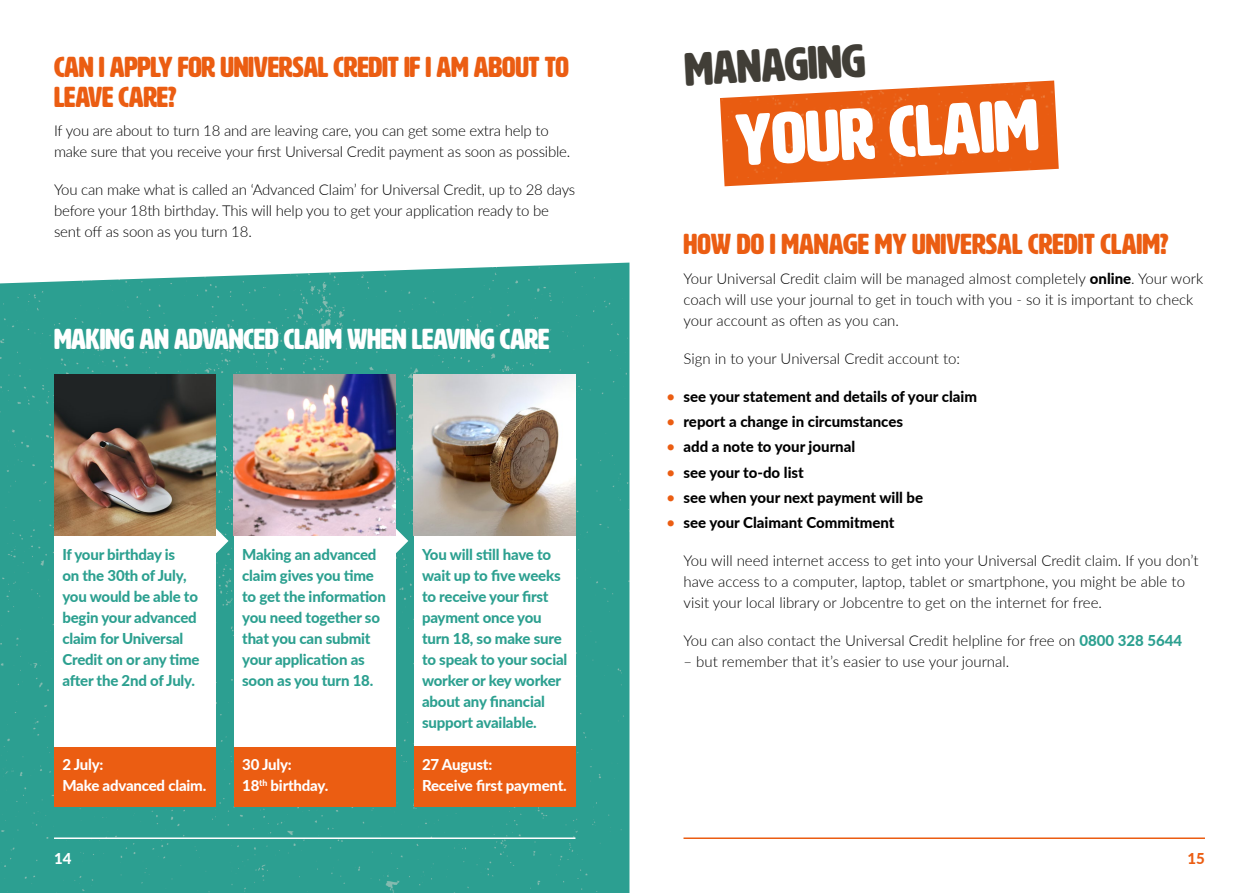
<style>
.page{position:relative;width:1259px;height:893px;background:#fff}
.page>*{position:absolute;margin:0;border:0;box-sizing:border-box;transform-origin:0 0}
.t1{font:72px "HWT Artz";color:#fff}
.t2{font:46.2px "HWT Artz";color:#413e37}
.t3{font:28.5px/30px "HWT Artz";letter-spacing:-.01em;color:#eb5d12}
.t4{font:28.5px "HWT Artz";letter-spacing:-.01em;color:#fff}
.t5{font:300 15px/21px "Lato";letter-spacing:-.005em;color:#000}
.t6{font:800 15px/21px "Lato";letter-spacing:-.015em;color:#2ca090}
.t7{font:800 15px "Lato";color:#000}
.t8{font:800 15px/21px "Lato";letter-spacing:-.015em;color:#fff}
.t9{font:800 15px "Lato";color:#eb5d12}
.s1{font-weight:800}
.s2{font-weight:600;color:#eb5d12}
.s3{font-weight:800;color:#2ca090}
</style>
<div class="page">
<img style="left:0;top:263px;width:629px;height:630px">
<img style="left:720px;top:81px;width:338px;height:105px">
<div style="left:54px;top:746px;width:162px;height:61px;background:#eb5d12"></div>
<div style="left:234px;top:746px;width:162px;height:61px;background:#eb5d12"></div>
<div style="left:414px;top:536px;width:161px;height:210px;background:#fff"></div>
<div style="left:414px;top:746px;width:161px;height:61px;background:#eb5d12"></div>
<svg style="left:216px;top:374px;width:12px;height:203px;background:#3ba598"></svg>
<div style="left:54px;top:536px;width:162px;height:210px;background:#fff"></div>
<svg style="left:396px;top:374px;width:12px;height:203px;background:#3aa598"></svg>
<div style="left:234px;top:536px;width:162px;height:210px;background:#fff"></div>
<img style="left:54px;top:374px;width:162px;height:162px">
<img style="left:234px;top:374px;width:162px;height:162px">
<img style="left:414px;top:374px;width:161px;height:162px">
<hr style="left:683px;top:837px;width:522px;height:2px;background:#eb5d12">
<hr style="left:54px;top:837px;width:521px;height:2px;background:#fff">
<h3 class="t3" style="left:54px;top:52px;width:516px">CAN I APPLY FOR UNIVERSAL CREDIT IF I AM ABOUT TO<br>LEAVE CARE?</h3>
<p class="t5" style="left:54px;top:120px;width:518px">If you are about to turn 18 and are leaving care, you can get some extra help to make sure that you receive your first Universal Credit payment as soon as possible.</p>
<p class="t5" style="left:54px;top:179px;width:523px">You can make what is called an ‘Advanced Claim’ for Universal Credit, up to 28 days before your 18th birthday. This will help you to get your application ready to be sent off as soon as you turn 18.</p>
<h3 class="t4" style="left:54px;top:324px;width:497px">MAKING AN ADVANCED CLAIM WHEN LEAVING CARE</h3>
<p class="t6" style="left:62px;top:543px;width:139px">If your birthday is<br>on the 30th of July, you would be able to begin your advanced claim for Universal<br>Credit on or any time after the 2nd of July.</p>
<p class="t6" style="left:242px;top:543px;width:145px">Making an advanced claim gives you time to get the information you need together so that you can submit your application as soon as you turn 18.</p>
<p class="t6" style="left:422px;top:543px;width:147px">You will still have to wait up to five weeks to receive your first payment once you turn 18, so make sure to speak to your social worker or key worker about any financial support available.</p>
<p class="t8" style="left:62px;top:753px;width:145px">2 July:<br>Make advanced claim.</p>
<p class="t8" style="left:242px;top:753px;width:88px">30 July:<br>18<sup>th</sup> birthday.</p>
<p class="t8" style="left:422px;top:753px;width:146px">27 August:<br>Receive first payment.</p>
<h2 class="t2" style="left:683px;top:45px;width:182px;rotate:-3deg">MANAGING</h2>
<h1 class="t1" style="left:734px;top:103px;width:304px;rotate:-3deg">YOUR CLAIM</h1>
<h3 class="t3" style="left:683px;top:230px;width:487px">HOW DO I MANAGE MY UNIVERSAL CREDIT CLAIM?</h3>
<p class="t5" style="left:683px;top:267px;width:521px">Your Universal Credit claim will be managed almost completely <span class="s1">online</span>. Your work coach will use your journal to get in touch with you - so it is important to check your account as often as you can.</p>
<p class="t5" style="left:683px;top:347px;width:278px">Sign in to your Universal Credit account to:</p>
<p class="t7" style="left:666px;top:385px;width:312px"><span class="s2">•</span> see your statement and details of your claim</p>
<p class="t7" style="left:666px;top:410px;width:238px"><span class="s2">•</span> report a change in circumstances</p>
<p class="t7" style="left:666px;top:436px;width:190px"><span class="s2">•</span> add a note to your journal</p>
<p class="t7" style="left:666px;top:461px;width:139px"><span class="s2">•</span> see your to-do list</p>
<p class="t7" style="left:666px;top:486px;width:258px"><span class="s2">•</span> see when your next payment will be</p>
<p class="t7" style="left:666px;top:511px;width:229px"><span class="s2">•</span> see your Claimant Commitment</p>
<p class="t5" style="left:683px;top:550px;width:517px">You will need internet access to get into your Universal Credit claim. If you don’t have access to a computer, laptop, tablet or smartphone, you might be able to visit your local library or Jobcentre to get on the internet for free.</p>
<p class="t5" style="left:683px;top:630px;width:500px">You can also contact the Universal Credit helpline for free on <span class="s3">0800 328 5644</span></p>
<p class="t5" style="left:683px;top:651px;width:327px">– but remember that it’s easier to use your journal.</p>
<p class="t8" style="left:54px;top:847px;width:19px">14</p>
<p class="t9" style="left:1187px;top:847px;width:19px">15</p>
</div>
